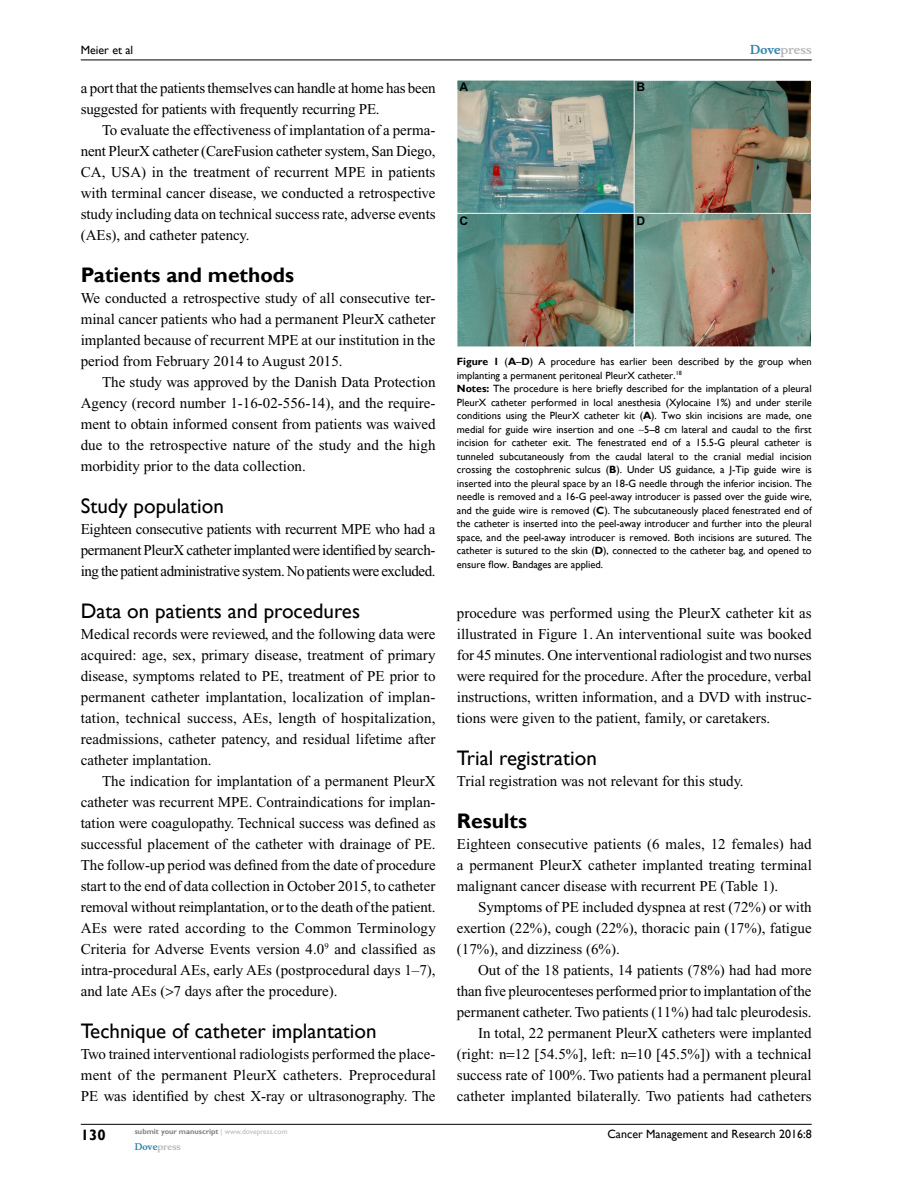
<style>
.page{position:relative;width:918px;height:1188px;background:#fff}
.page>*{position:absolute;margin:0;border:0;box-sizing:border-box;transform-origin:0 0}
.t1{font:21px "Gill Sans";color:#000}
.t2{font:700 21px "Gill Sans";color:#000}
.t3{font:15px/21px "Times New Roman";color:#000;text-align:justify}
.t4{font:700 15px "Gill Sans";color:#000}
.t5{font:12px "Gill Sans";color:#000}
.t6{font:700 12px "Musee";color:#b8babc}
.t7{font:700 12px "Arial";color:#000}
.t8{font:10.5px/13.5px "Gill Sans";color:#000}
.t9{font:700 9px "Musee";color:#b8babc}
.t10{font:700 7.5px "Gill Sans";color:#808285}
.s1{color:#3785ad}
.s2{font-weight:700}
.s3{font-weight:400;color:#b8babc}
</style>
<div class="page">
<hr style="left:81px;top:1124px;width:731px;height:1px;background:#000">
<hr style="left:81px;top:60px;width:731px;height:1px;background:#000">
<img style="left:458px;top:81px;width:353px;height:265px">
<p class="t5" style="left:81px;top:43px;width:54px">Meier et al</p>
<p class="t3" style="left:81px;top:77px;width:356px">a port that the patients themselves can handle at home has been suggested for patients with frequently recurring PE.</p>
<p class="t3" style="left:81px;top:119px;width:356px;text-indent:21px">To evaluate the effectiveness of implantation of a perma&shy;nent PleurX catheter (CareFusion catheter system, San Diego, CA, USA) in the treatment of recurrent MPE in patients with terminal cancer disease, we conducted a retrospective study including data on technical success rate, adverse events (AEs), and catheter patency.</p>
<h1 class="t2" style="left:81px;top:262px;width:215px">Patients and methods</h1>
<p class="t3" style="left:81px;top:287px;width:356px">We conducted a retrospective study of all consecutive ter&shy;minal cancer patients who had a permanent PleurX catheter implanted because of recurrent MPE at our institution in the period from February 2014 to August 2015.</p>
<p class="t3" style="left:81px;top:371px;width:356px;text-indent:21px">The study was approved by the Danish Data Protection Agency (record number 1-16-02-556-14), and the require&shy;ment to obtain informed consent from patients was waived due to the retrospective nature of the study and the high morbidity prior to the data collection.</p>
<h1 class="t1" style="left:81px;top:493px;width:145px">Study population</h1>
<p class="t3" style="left:81px;top:518px;width:356px">Eighteen consecutive patients with recurrent MPE who had a permanent PleurX catheter implanted were identified by search&shy;ing the patient administrative system. No patients were excluded.</p>
<h1 class="t1" style="left:81px;top:598px;width:281px">Data on patients and procedures</h1>
<p class="t3" style="left:81px;top:623px;width:356px">Medical records were reviewed, and the following data were acquired: age, sex, primary disease, treatment of primary disease, symptoms related to PE, treatment of PE prior to permanent catheter implantation, localization of implan&shy;tation, technical success, AEs, length of hospitalization, readmissions, catheter patency, and residual lifetime after catheter implantation.</p>
<p class="t3" style="left:81px;top:770px;width:357px;text-indent:21px">The indication for implantation of a permanent PleurX catheter was recurrent MPE. Contraindications for implan&shy;tation were coagulopathy. Technical success was defined as successful placement of the catheter with drainage of PE.<br>The follow-up period was defined from the date of procedure start to the end of data collection in October 2015, to catheter removal without reimplantation, or to the death of the patient.<br>AEs were rated according to the Common Terminology Criteria for Adverse Events version 4.0<sup>9</sup> and classified as intra-procedural AEs, early AEs (postprocedural days 1–7), and late AEs ( 7 days after the procedure).</p>
<h1 class="t1" style="left:81px;top:1018px;width:297px">Technique of catheter implantation</h1>
<p class="t3" style="left:81px;top:1043px;width:357px">Two trained interventional radiologists performed the place&shy;ment of the permanent PleurX catheters. Preprocedural PE was identified by chest X-ray or ultrasonography. The</p>
<p class="t7" style="left:459px;top:80px;width:10px">A</p>
<p class="t7" style="left:636px;top:80px;width:10px">B</p>
<p class="t7" style="left:459px;top:214px;width:10px">C</p>
<p class="t7" style="left:636px;top:214px;width:10px">D</p>
<p class="t6" style="left:750px;top:43px;width:63px"><span class="s1">Dove</span>press</p>
<p class="t8" style="left:457px;top:355px;width:356px"><span class="s2">Figure 1</span> (<span class="s2">A</span>–<span class="s2">D</span>) A procedure has earlier been described by the group when implanting a permanent peritoneal PleurX catheter.<sup>18<br></sup><span class="s2">Notes:</span> The procedure is here briefly described for the implantation of a pleural PleurX catheter performed in local anesthesia (Xylocaine 1%) and under sterile conditions using the PleurX catheter kit (<span class="s2">A</span>). Two skin incisions are made, one medial for guide wire insertion and one 5–8 cm lateral and caudal to the first incision for catheter exit. The fenestrated end of a 15.5-G pleural catheter is tunneled subcutaneously from the caudal lateral to the cranial medial incision crossing the costophrenic sulcus (<span class="s2">B</span>). Under US guidance, a J-Tip guide wire is inserted into the pleural space by an 18-G needle through the inferior incision. The needle is removed and a 16-G peel-away introducer is passed over the guide wire, and the guide wire is removed (<span class="s2">C</span>). The subcutaneously placed fenestrated end of the catheter is inserted into the peel-away introducer and further into the pleural space, and the peel-away introducer is removed. Both incisions are sutured. The catheter is sutured to the skin (<span class="s2">D</span>), connected to the catheter bag, and opened to ensure flow. Bandages are applied.</p>
<p class="t3" style="left:457px;top:603px;width:356px">procedure was performed using the PleurX catheter kit as illustrated in Figure 1. An interventional suite was booked for 45 minutes. One interventional radiologist and two nurses were required for the procedure. After the procedure, verbal instructions, written information, and a DVD with instruc&shy;tions were given to the patient, family, or caretakers.</p>
<h1 class="t1" style="left:457px;top:746px;width:141px">Trial registration</h1>
<p class="t3" style="left:457px;top:771px;width:288px">Trial registration was not relevant for this study.</p>
<h1 class="t2" style="left:457px;top:808px;width:72px">Results</h1>
<p class="t3" style="left:457px;top:834px;width:356px">Eighteen consecutive patients (6 males, 12 females) had a permanent PleurX catheter implanted treating terminal malignant cancer disease with recurrent PE (Table 1).</p>
<p class="t3" style="left:457px;top:897px;width:356px;text-indent:21px">Symptoms of PE included dyspnea at rest (72%) or with exertion (22%), cough (22%), thoracic pain (17%), fatigue (17%), and dizziness (6%).</p>
<p class="t3" style="left:457px;top:960px;width:356px;text-align:right">Out of the 18 patients, 14 patients (78%) had had more than five pleurocenteses performed prior to implantation of the permanent catheter. Two patients (11%) had talc pleurodesis.<br>In total, 22 permanent PleurX catheters were implanted (right: n 12 [54.5%], left: n 10 [45.5%]) with a technical success rate of 100%. Two patients had a permanent pleural catheter implanted bilaterally. Two patients had catheters</p>
<p class="t4" style="left:81px;top:1126px;width:26px">130</p>
<p class="t10" style="left:135px;top:1127px;width:154px">submit your manuscript <span class="s3">| www.dovepress.com</span></p>
<p class="t9" style="left:135px;top:1141px;width:48px"><span class="s1">Dove</span>press</p>
<p class="t5" style="left:607px;top:1127px;width:206px">Cancer Management and Research 2016:8</p>
</div>
